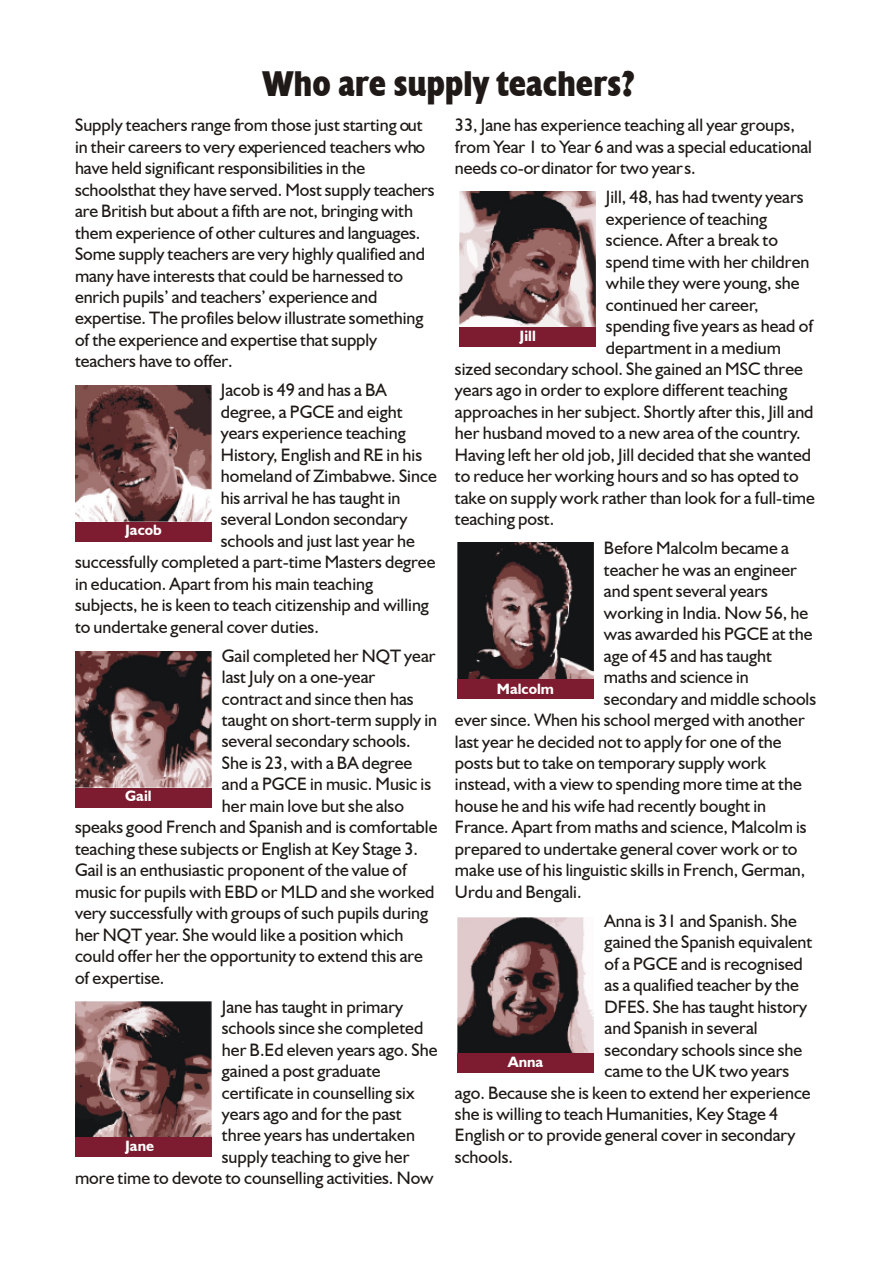
<style>
.page{position:relative;width:894px;height:1263px;background:#fff}
.page>*{position:absolute;margin:0;border:0;box-sizing:border-box;transform-origin:0 0}
.t1{font:36px "Humanst 521 X Bd Cn BT";letter-spacing:-.005em;color:#1f1a17}
.t2{font:18px/21.5px "Humanst 521 BT";color:#1f1a17}
.t3{font:700 15px "Humanst 521 BT";color:#fff}
</style>
<div class="page">
<img style="left:457px;top:543px;width:136px;height:136px">
<img style="left:75px;top:652px;width:136px;height:136px">
<img style="left:75px;top:386px;width:136px;height:136px">
<img style="left:75px;top:1001px;width:136px;height:136px">
<img style="left:459px;top:191px;width:136px;height:136px">
<img style="left:458px;top:917px;width:136px;height:136px">
<div style="left:75px;top:522px;width:136px;height:20px;background:#7d1c30"></div>
<div style="left:457px;top:679px;width:136px;height:20px;background:#7d1c30"></div>
<div style="left:75px;top:788px;width:136px;height:20px;background:#7d1c30"></div>
<div style="left:458px;top:1053px;width:136px;height:20px;background:#7d1c30"></div>
<div style="left:75px;top:1137px;width:136px;height:20px;background:#7d1c30"></div>
<div style="left:459px;top:327px;width:136px;height:20px;background:#7d1c30"></div>
<h1 class="t1" style="left:263px;top:69px;width:374px">Who are supply teachers?</h1>
<p class="t2" style="left:75px;top:116px;width:349px">Supply teachers range from those just starting out</p>
<p class="t2" style="left:455px;top:116px;width:341px">33, Jane has experience teaching all year groups,</p>
<p class="t2" style="left:75px;top:137px;width:352px">in their careers to very experienced teachers who</p>
<p class="t2" style="left:455px;top:137px;width:359px">from Year 1 to Year 6 and was a special educational</p>
<p class="t2" style="left:75px;top:159px;width:292px">have held significant responsibilities in the</p>
<p class="t2" style="left:455px;top:159px;width:242px">needs co-ordinator for two years.</p>
<p class="t2" style="left:75px;top:180px;width:361px">schoolsthat they have served. Most supply teachers</p>
<p class="t2" style="left:606px;top:188px;width:199px">Jill, 48, has had twenty years</p>
<p class="t2" style="left:75px;top:202px;width:340px">are British but about a fifth are not, bringing with</p>
<p class="t2" style="left:606px;top:209px;width:163px">experience of teaching</p>
<p class="t2" style="left:75px;top:223px;width:347px">them experience of other cultures and languages.</p>
<p class="t2" style="left:606px;top:231px;width:174px">science. After a break to</p>
<p class="t2" style="left:75px;top:245px;width:352px">Some supply teachers are very highly qualified and</p>
<p class="t2" style="left:606px;top:252px;width:205px">spend time with her children</p>
<p class="t2" style="left:75px;top:266px;width:330px">many have interests that could be harnessed to</p>
<p class="t2" style="left:606px;top:274px;width:195px">while they were young, she</p>
<p class="t2" style="left:75px;top:288px;width:304px">enrich pupils’ and teachers’ experience and</p>
<p class="t2" style="left:606px;top:295px;width:154px">continued her career,</p>
<p class="t2" style="left:75px;top:309px;width:350px">expertise. The profiles below illustrate something</p>
<p class="t2" style="left:606px;top:317px;width:209px">spending five years as head of</p>
<p class="t2" style="left:75px;top:331px;width:304px">of the experience and expertise that supply</p>
<p class="t2" style="left:606px;top:338px;width:177px">department in a medium</p>
<p class="t2" style="left:75px;top:352px;width:159px">teachers have to offer.</p>
<p class="t3" style="left:520px;top:329px;width:18px">Jill</p>
<p class="t2" style="left:455px;top:360px;width:349px">sized secondary school. She gained an MSC three</p>
<p class="t2" style="left:221px;top:381px;width:168px">Jacob is 49 and has a BA</p>
<p class="t2" style="left:455px;top:381px;width:334px">years ago in order to explore different teaching</p>
<p class="t2" style="left:221px;top:402px;width:183px">degree, a PGCE and eight</p>
<p class="t2" style="left:455px;top:403px;width:360px">approaches in her subject. Shortly after this, Jill and</p>
<p class="t2" style="left:221px;top:424px;width:186px">years experience teaching</p>
<p class="t2" style="left:455px;top:424px;width:347px">her husband moved to a new area of the country.</p>
<p class="t2" style="left:221px;top:445px;width:203px">History, English and RE in his</p>
<p class="t2" style="left:221px;top:445px;width:592px;text-indent:234px">Having left her old job, Jill decided that she wanted homeland of Zimbabwe. Since to reduce her working hours and so has opted to his arrival he has taught in</p>
<p class="t2" style="left:455px;top:488px;width:362px">take on supply work rather than look for a full-time</p>
<p class="t2" style="left:221px;top:510px;width:188px">several London secondary</p>
<p class="t2" style="left:455px;top:510px;width:101px">teaching post.</p>
<p class="t2" style="left:221px;top:531px;width:196px">schools and just last year he</p>
<p class="t2" style="left:604px;top:539px;width:187px">Before Malcolm became a</p>
<p class="t2" style="left:75px;top:553px;width:362px">successfully completed a part-time Masters degree</p>
<p class="t2" style="left:604px;top:560px;width:195px">teacher he was an engineer</p>
<p class="t2" style="left:75px;top:574px;width:300px">in education. Apart from his main teaching</p>
<p class="t2" style="left:604px;top:582px;width:165px">and spent several years</p>
<p class="t2" style="left:75px;top:596px;width:355px">subjects, he is keen to teach citizenship and willing</p>
<p class="t2" style="left:604px;top:603px;width:206px">working in India. Now 56, he</p>
<p class="t2" style="left:75px;top:617px;width:245px">to undertake general cover duties.</p>
<p class="t2" style="left:604px;top:625px;width:210px">was awarded his PGCE at the</p>
<p class="t2" style="left:222px;top:646px;width:215px">Gail completed her NQT year</p>
<p class="t2" style="left:604px;top:646px;width:170px">age of 45 and has taught</p>
<p class="t2" style="left:222px;top:668px;width:155px">last July on a one-year</p>
<p class="t2" style="left:604px;top:668px;width:146px">maths and science in</p>
<p class="t2" style="left:222px;top:689px;width:193px">contract and since then has</p>
<p class="t3" style="left:125px;top:524px;width:38px">Jacob</p>
<p class="t3" style="left:497px;top:682px;width:59px">Malcolm</p>
<p class="t2" style="left:222px;top:689px;width:596px;text-indent:382px">secondary and middle schools taught on short-term supply in ever since. When his school merged with another several secondary schools.</p>
<p class="t2" style="left:455px;top:732px;width:328px">last year he decided not to apply for one of the</p>
<p class="t2" style="left:222px;top:754px;width:192px">She is 23, with a BA degree</p>
<p class="t2" style="left:455px;top:754px;width:313px">posts but to take on temporary supply work</p>
<p class="t2" style="left:222px;top:775px;width:211px">and a PGCE in music. Music is</p>
<p class="t2" style="left:455px;top:775px;width:348px">instead, with a view to spending more time at the</p>
<p class="t2" style="left:222px;top:796px;width:184px">her main love but she also</p>
<p class="t3" style="left:125px;top:790px;width:28px">Gail</p>
<p class="t2" style="left:75px;top:797px;width:733px;text-indent:380px">house he and his wife had recently bought in speaks good French and Spanish and is comfortable France. Apart from maths and science, Malcolm is teaching these subjects or English at Key Stage 3.</p>
<p class="t2" style="left:455px;top:839px;width:344px">prepared to undertake general cover work or to</p>
<p class="t2" style="left:75px;top:861px;width:333px">Gail is an enthusiastic proponent of the value of</p>
<p class="t2" style="left:75px;top:861px;width:732px;text-indent:380px">make use of his linguistic skills in French, German, music for pupils with EBD or MLD and she worked Urdu and Bengali.<br>very successfully with groups of such pupils during</p>
<p class="t2" style="left:605px;top:911px;width:194px">Anna is 31 and Spanish. She</p>
<p class="t2" style="left:75px;top:925px;width:330px">her NQT year. She would like a position which</p>
<p class="t2" style="left:605px;top:933px;width:209px">gained the Spanish equivalent</p>
<p class="t2" style="left:75px;top:947px;width:350px">could offer her the opportunity to extend this are</p>
<p class="t2" style="left:605px;top:954px;width:200px">of a PGCE and is recognised</p>
<p class="t2" style="left:75px;top:968px;width:91px">of expertise.</p>
<p class="t2" style="left:605px;top:976px;width:196px">as a qualified teacher by the</p>
<p class="t2" style="left:222px;top:997px;width:183px">Jane has taught in primary</p>
<p class="t2" style="left:605px;top:997px;width:204px">DFES. She has taught history</p>
<p class="t2" style="left:222px;top:1019px;width:203px">schools since she completed</p>
<p class="t2" style="left:605px;top:1019px;width:154px">and Spanish in several</p>
<p class="t2" style="left:222px;top:1040px;width:217px">her B.Ed eleven years ago. She</p>
<p class="t2" style="left:605px;top:1040px;width:199px">secondary schools since she</p>
<p class="t2" style="left:222px;top:1062px;width:160px">gained a post graduate</p>
<p class="t2" style="left:605px;top:1062px;width:186px">came to the UK two years</p>
<p class="t2" style="left:222px;top:1083px;width:194px">certificate in counselling six</p>
<p class="t2" style="left:455px;top:1083px;width:357px">ago. Because she is keen to extend her experience</p>
<p class="t2" style="left:222px;top:1105px;width:181px">years ago and for the past</p>
<p class="t2" style="left:455px;top:1105px;width:325px">she is willing to teach Humanities, Key Stage 4</p>
<p class="t2" style="left:222px;top:1126px;width:195px">three years has undertaken</p>
<p class="t2" style="left:455px;top:1126px;width:342px">English or to provide general cover in secondary</p>
<p class="t2" style="left:222px;top:1148px;width:189px">supply teaching to give her</p>
<p class="t2" style="left:455px;top:1148px;width:60px">schools.</p>
<p class="t2" style="left:75px;top:1169px;width:360px">more time to devote to counselling activities. Now</p>
<p class="t3" style="left:508px;top:1055px;width:37px">Anna</p>
<p class="t3" style="left:125px;top:1139px;width:31px">Jane</p>
</div>
